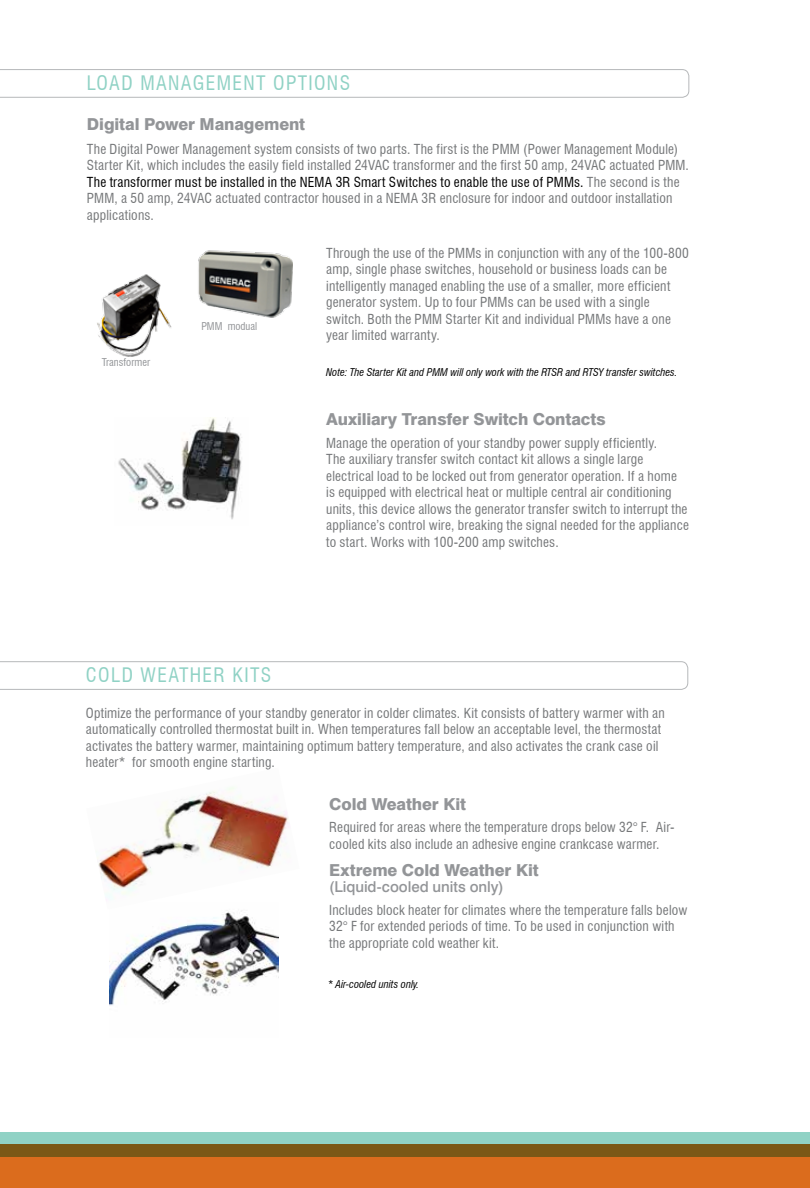
<style>
.page{position:relative;width:810px;height:1188px;background:#fff}
.page>*{position:absolute;margin:0;border:0;box-sizing:border-box;transform-origin:0 0}
.t1{font:condensed 19.5px "Swiss 721 BT";letter-spacing:.07em;color:#90d2c5}
.t2{font:800 16.5px "Swiss 721 BT";letter-spacing:-.005em;color:#939598}
.t3{font:500 15px "Swiss 721 BT";letter-spacing:-.005em;color:#939598}
.t4{font:condensed 13.5px/16.5px "Swiss 721 BT";letter-spacing:.015em;color:#757779}
.t5{font:condensed 13.5px "Swiss 721 BT";letter-spacing:.01em;color:#000}
.t6{font:italic condensed 10.5px "Swiss 721 BT";color:#000}
.t7{font:condensed 10.5px "Swiss 721 BT";color:#939598}
.s1{color:#000}
</style>
<div class="page">
<svg style="left:0;top:69px;width:689px;height:28px"></svg>
<img style="left:118px;top:418px;width:124px;height:102px">
<img style="left:198px;top:250px;width:94px;height:68px">
<div style="left:0;top:1145px;width:810px;height:43px;background:#db6c1d"></div>
<svg style="left:0;top:1133px;width:810px;height:24px;background:#848f66"></svg>
<svg style="left:0;top:662px;width:688px;height:28px"></svg>
<img style="left:110px;top:910px;width:169px;height:96px">
<img style="left:97px;top:787px;width:192px;height:114px">
<img style="left:97px;top:274px;width:75px;height:83px">
<h1 class="t1" style="left:87px;top:71px;width:12px">LOAD</h1>
<h1 class="t1" style="left:140px;top:71px;width:14px">MANAGEMENT</h1>
<h1 class="t1" style="left:273px;top:71px;width:12px">OPTIONS</h1>
<p class="t2" style="left:87px;top:114px;width:220px">Digital Power Management</p>
<p class="t4" style="left:87px;top:140px;width:415px">The Digital Power Management system consists of two parts. The first is the PMM</p>
<p class="t4" style="left:87px;top:140px;width:593px;text-indent:436px">(Power Management Module)<br>Starter Kit, which includes the easily field installed 24VAC transformer and the first 50 amp, 24VAC actuated PMM</p>
<p class="t4" style="left:686px;top:157px;width:5px">.</p>
<p class="t5" style="left:87px;top:174px;width:222px">The transformer must be installed in the NEMA</p>
<p class="t5" style="left:336px;top:174px;width:221px">3R Smart Switches to enable the use of PMM</p>
<p class="t4" style="left:574px;top:173px;width:107px"><span class="s1">s.</span> The second is the</p>
<p class="t4" style="left:87px;top:190px;width:10px">PMM</p>
<p class="t4" style="left:115px;top:190px;width:281px">, a 50 amp, 24VAC actuated contractor housed in a NEMA</p>
<p class="t4" style="left:422px;top:190px;width:252px">3R enclosure for indoor and outdoor installation</p>
<p class="t4" style="left:87px;top:206px;width:69px">applications.</p>
<p class="t7" style="left:102px;top:356px;width:50px">Transformer</p>
<p class="t7" style="left:201px;top:320px;width:57px">PMM modual</p>
<p class="t4" style="left:326px;top:245px;width:364px;text-indent:149px">s in conjunction with any of the 100-800 amp, single phase switches, household or business loads can be intelligently managed enabling the use of a smaller, more efficient generator system. Up to four PMM</p>
<p class="t4" style="left:326px;top:245px;width:132px">Through the use of the PMM</p>
<p class="t4" style="left:508px;top:294px;width:144px">s can be used with a single</p>
<p class="t4" style="left:326px;top:311px;width:99px">switch. Both the PMM</p>
<p class="t4" style="left:445px;top:311px;width:142px">Starter Kit and individual PMM</p>
<p class="t4" style="left:606px;top:311px;width:67px">s have a one</p>
<p class="t4" style="left:326px;top:327px;width:115px">year limited warranty.</p>
<p class="t6" style="left:326px;top:365px;width:353px">Note: The Starter Kit and PMM will only work with the RTSR and RTSY transfer switches.</p>
<p class="t2" style="left:326px;top:409px;width:281px">Auxiliary Transfer Switch Contacts</p>
<p class="t4" style="left:326px;top:434px;width:364px">Manage the operation of your standby power supply efficiently.<br>The auxiliary transfer switch contact kit allows a single large electrical load to be locked out from generator operation. If a home is equipped with electrical heat or multiple central air conditioning units, this device allows the generator transfer switch to interrupt the appliance’s control wire, breaking the signal needed for the appliance to start. Works with 100-200 amp switches.</p>
<h1 class="t1" style="left:86px;top:664px;width:187px">cold weather kits</h1>
<p class="t4" style="left:86px;top:704px;width:580px">Optimize the performance of your standby generator in colder climates. Kit consists of battery warmer with an automatically controlled thermostat built in. When temperatures fall below an acceptable level, the thermostat activates the battery warmer, maintaining optimum battery temperature, and also activates the crank case oil heater* for smooth engine starting.</p>
<p class="t2" style="left:329px;top:794px;width:138px">Cold Weather Kit</p>
<p class="t4" style="left:329px;top:819px;width:347px">Required for areas where the temperature drops below 32° F. Air&shy;cooled kits also include an adhesive engine crankcase warmer.</p>
<p class="t2" style="left:329px;top:860px;width:211px">Extreme Cold Weather Kit</p>
<p class="t3" style="left:329px;top:878px;width:176px">(Liquid-cooled units only)</p>
<p class="t4" style="left:329px;top:902px;width:360px">Includes block heater for climates where the temperature falls below<br>32° F for extended periods of time. To be used in conjunction with the appropriate cold weather kit.</p>
<p class="t6" style="left:328px;top:978px;width:93px">* Air-cooled units only.</p>
</div>
